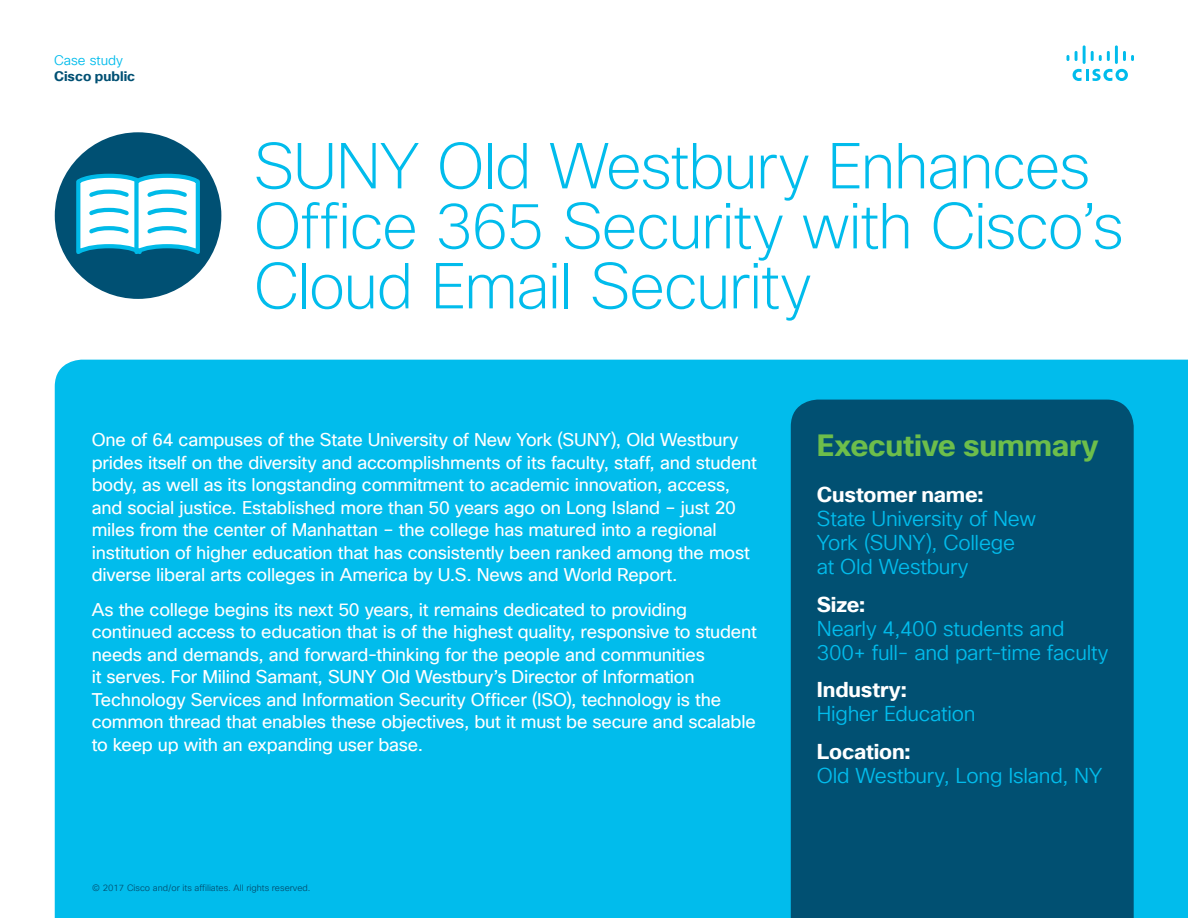
<style>
.page{position:relative;width:1188px;height:918px;background:#fff}
.page>*{position:absolute;margin:0;border:0;box-sizing:border-box;transform-origin:0 0}
.Title_Headline{font:200 63px/60px "Cisco Sans TT";letter-spacing:-.025em;color:#01bcec}
.Sidebar_Heading_Gree{font:700 30px "Cisco Sans TT";letter-spacing:-.01em;color:#6dbe4b}
.Sidebar_Bullet_White{font:21px/24px "Cisco Sans TT Light";letter-spacing:-.01em;color:#01bcec}
.Intro{font:18px/22.5px "Cisco Sans TT";letter-spacing:-.015em;color:#fff}
.t1{font:700 13.5px "Cisco Sans TT";color:#005073}
.t2{font:13.5px "Cisco Sans TT Light";color:#01bcec}
.t3{font:9px "Cisco Sans TT Light";color:#015072}
.s1{font-family:"Cisco Sans TT";font-weight:700;color:#fff}
</style>
<div class="page">
<svg style="left:1073px;top:69px;width:55px;height:12px"></svg>
<svg style="left:1067px;top:55px;width:2px;height:6px"></svg>
<svg style="left:1075px;top:51px;width:3px;height:10px"></svg>
<hr style="left:1083px;top:45px;width:3px;height:19px;background:#01bcec">
<svg style="left:1091px;top:51px;width:19px;height:10px"></svg>
<hr style="left:1115px;top:45px;width:3px;height:19px;background:#01bcec">
<svg style="left:1123px;top:51px;width:11px;height:10px"></svg>
<div style="left:55px;top:360px;width:1133px;height:558px;background:#01bcec"></div>
<div style="left:791px;top:400px;width:343px;height:518px;background:#015072"></div>
<div style="left:55px;top:132px;width:166px;height:167px;background:#005073;border-radius:50%"></div>
<svg style="left:76px;top:173px;width:124px;height:81px;background:#a0dced"></svg>
<p class="t2" style="left:54px;top:51px;width:71px">Case study</p>
<p class="t1" style="left:54px;top:67px;width:83px">Cisco public</p>
<p class="Title_Headline" style="left:254px;top:138px;width:872px">SUNY Old Westbury Enhances<br>Office 365 Security with Cisco’s<br>Cloud Email Security</p>
<p class="Intro" style="left:92px;top:429px;width:667px">One of 64 campuses of the State University of New York (SUNY), Old Westbury prides itself on the diversity and accomplishments of its faculty, staff, and student body, as well as its longstanding commitment to academic innovation, access, and social justice. Established more than 50 years ago on Long Island – just 20 miles from the center of Manhattan – the college has matured into a regional institution of higher education that has consistently been ranked among the most diverse liberal arts colleges in America by U.S. News and World Report.</p>
<p class="Intro" style="left:92px;top:599px;width:667px">As the college begins its next 50 years, it remains dedicated to providing continued access to education that is of the highest quality, responsive to student needs and demands, and forward-thinking for the people and communities<br>it serves. For Milind Samant, SUNY Old Westbury’s Director of Information Technology Services and Information Security Officer (ISO), technology is the common thread that enables these objectives, but it must be secure and scalable to keep up with an expanding user base.</p>
<p class="t3" style="left:92px;top:882px;width:220px">© 2017 Cisco and/or its affiliates. All rights reserved.</p>
<p class="Sidebar_Heading_Gree" style="left:817px;top:425px;width:283px">Executive summary</p>
<p class="Sidebar_Bullet_White" style="left:817px;top:484px;width:221px"><span class="s1">Customer name:<br></span>State University of New<br>York (SUNY), College at Old Westbury</p>
<p class="Sidebar_Bullet_White" style="left:817px;top:593px;width:293px"><span class="s1">Size:<br></span>Nearly 4,400 students and<br>300+ full- and part-time faculty</p>
<p class="Sidebar_Bullet_White" style="left:817px;top:679px;width:160px"><span class="s1">Industry:<br></span>Higher Education</p>
<p class="Sidebar_Bullet_White" style="left:817px;top:740px;width:287px"><span class="s1">Location:<br></span>Old Westbury, Long Island, NY</p>
</div>
